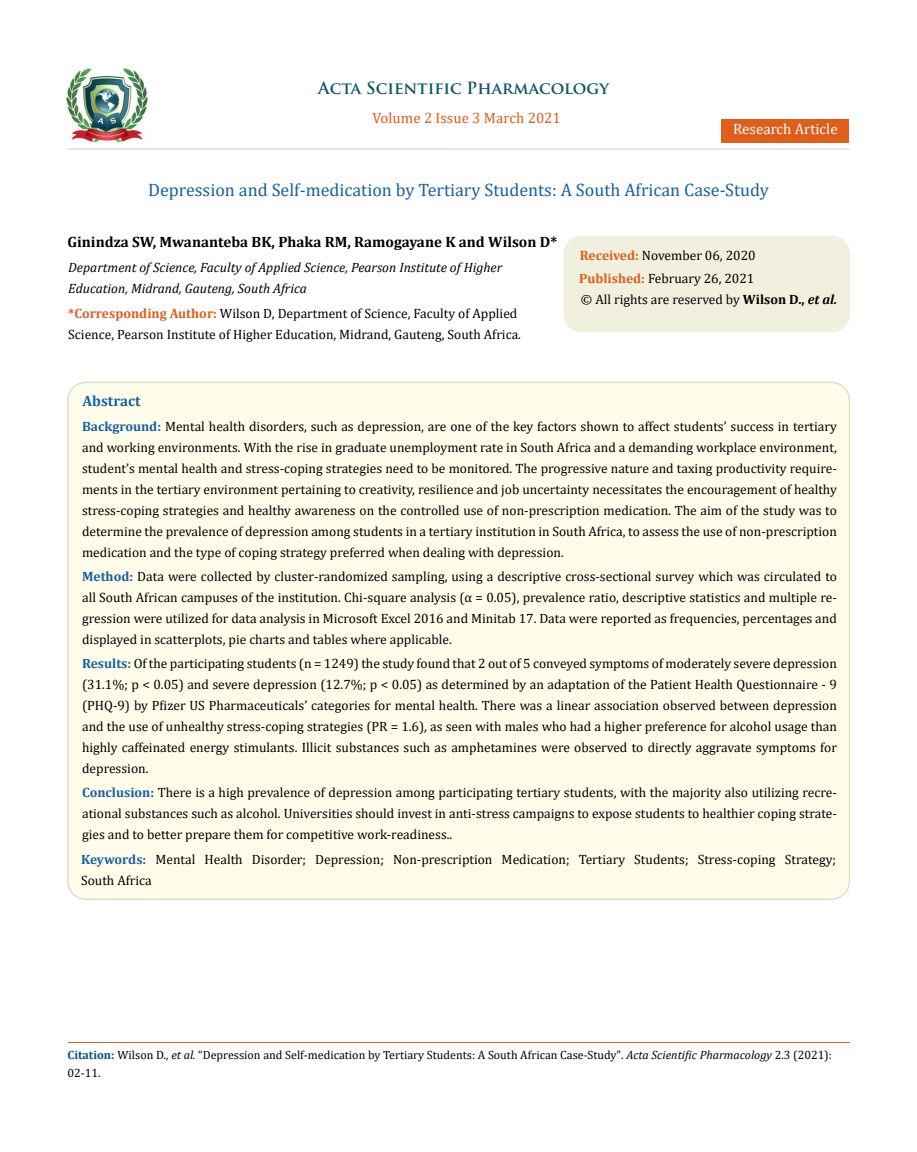
<style>
.page{position:relative;width:917px;height:1152px;background:#fff}
.page>*{position:absolute;margin:0;border:0;box-sizing:border-box;transform-origin:0 0}
.t1{font:18px "Cambria";color:#1560a6}
.t2{font:700 16.5px "Trajan Pro";color:#0e546a}
.t3{font:700 15px "Cambria";color:#000}
.t4{font:15px "Cambria";color:#e05d1a}
.t5{font:15px "Cambria";color:#fff}
.t6{font:700 15px "Cambria";color:#1560a6}
.t7{font:13.5px/21px "Cambria";color:#000;text-align:justify}
.t8{font:italic 13.5px/21px "Cambria";color:#000}
.t9{font:12px/18px "Cambria";color:#000}
.s1{font-weight:700;color:#e05d1a}
.s2{font-weight:700}
.s3{font-weight:700;font-style:italic}
.s4{font-weight:700;color:#1560a6}
.s5{font-weight:700;color:#035089}
.s6{font-style:italic}
</style>
<div class="page">
<img style="left:67px;top:68px;width:80px;height:74px">
<div style="left:721px;top:119px;width:128px;height:23px;background:#e05d1a"></div>
<div style="left:564px;top:237px;width:285px;height:95px;background:#f1f0de;border-radius:18px"></div>
<div style="left:563px;top:236px;width:287px;height:96px;border:2px solid #f1f0de;border-radius:18px"></div>
<div style="left:68px;top:382px;width:781px;height:517px;background:#fffde9;border-radius:18px"></div>
<hr style="left:68px;top:1042px;width:781px;height:1px;background:#e05d1a">
<hr style="left:67px;top:148px;width:782px;height:2px;background:#e0dfcd">
<p class="t2" style="left:318px;top:77px;width:292px">Acta Scientific Pharmacology</p>
<p class="t4" style="left:372px;top:109px;width:190px">Volume 2 Issue 3 March 2021</p>
<p class="t5" style="left:733px;top:120px;width:106px">Research Article</p>
<h1 class="t1" style="left:148px;top:180px;width:622px">Depression and Self-medication by Tertiary Students: A South African Case-Study</h1>
<p class="t3" style="left:67px;top:232px;width:491px">Ginindza SW, Mwananteba BK, Phaka RM, Ramogayane K and Wilson D*</p>
<p class="t8" style="left:68px;top:256px;width:435px">Department of Science, Faculty of Applied Science, Pearson Institute of Higher<br>Education, Midrand, Gauteng, South Africa</p>
<p class="t7" style="left:68px;top:303px;width:454px"><span class="s1">*Corresponding Author:</span> Wilson D, Department of Science, Faculty of Applied<br>Science, Pearson Institute of Higher Education, Midrand, Gauteng, South Africa.</p>
<p class="t7" style="left:579px;top:244px;width:178px;line-height:23px"><span class="s1">Received:</span> November 06, 2020<br><span class="s1">Published:</span> February 26, 2021</p>
<p class="t7" style="left:581px;top:289px;width:258px">© All rights are reserved by <span class="s2">Wilson D.,</span> <span class="s3">et al.</span></p>
<p class="t6" style="left:82px;top:390px;width:60px">Abstract</p>
<p class="t7" style="left:82px;top:416px;width:756px"><span class="s4">Background:</span> Mental health disorders, such as depression, are one of the key factors shown to affect students’ success in tertiary and working environments. With the rise in graduate unemployment rate in South Africa and a demanding workplace environment, student’s mental health and stress-coping strategies need to be monitored. The progressive nature and taxing productivity require&shy;ments in the tertiary environment pertaining to creativity, resilience and job uncertainty necessitates the encouragement of healthy stress-coping strategies and healthy awareness on the controlled use of non-prescription medication. The aim of the study was to determine the prevalence of depression among students in a tertiary institution in South Africa, to assess the use of non-prescription medication and the type of coping strategy preferred when dealing with depression.</p>
<p class="t7" style="left:82px;top:566px;width:756px"><span class="s4">Method:</span> Data were collected by cluster-randomized sampling, using a descriptive cross-sectional survey which was circulated to all South African campuses of the institution. Chi-square analysis (α = 0.05), prevalence ratio, descriptive statistics and multiple re&shy;gression were utilized for data analysis in Microsoft Excel 2016 and Minitab 17. Data were reported as frequencies, percentages and displayed in scatterplots, pie charts and tables where applicable.</p>
<p class="t7" style="left:82px;top:653px;width:756px"><span class="s4">Results:</span> Of the participating students (n = 1249) the study found that 2 out of 5 conveyed symptoms of moderately severe depression (31.1%; p &lt; 0.05) and severe depression (12.7%; p &lt; 0.05) as determined by an adaptation of the Patient Health Questionnaire - 9 (PHQ-9) by Pfizer US Pharmaceuticals’ categories for mental health. There was a linear association observed between depression and the use of unhealthy stress-coping strategies (PR = 1.6), as seen with males who had a higher preference for alcohol usage than highly caffeinated energy stimulants. Illicit substances such as amphetamines were observed to directly aggravate symptoms for depression.</p>
<p class="t7" style="left:82px;top:782px;width:756px"><span class="s4">Conclusion:</span> There is a high prevalence of depression among participating tertiary students, with the majority also utilizing recre&shy;ational substances such as alcohol. Universities should invest in anti-stress campaigns to expose students to healthier coping strate&shy;gies and to better prepare them for competitive work-readiness..</p>
<p class="t7" style="left:81px;top:848px;width:756px"><span class="s4">Keywords:</span> Mental Health Disorder; Depression; Non-prescription Medication; Tertiary Students; Stress-coping Strategy;<br>South Africa</p>
<p class="t9" style="left:68px;top:1046px;width:766px"><span class="s5">Citation:</span> Wilson D<span class="s6">., et al.</span> “Depression and Self-medication by Tertiary Students: A South African Case-Study". <span class="s6">Acta Scientific Pharmacology</span> 2.3 (2021):<br>02-11.</p>
</div>
